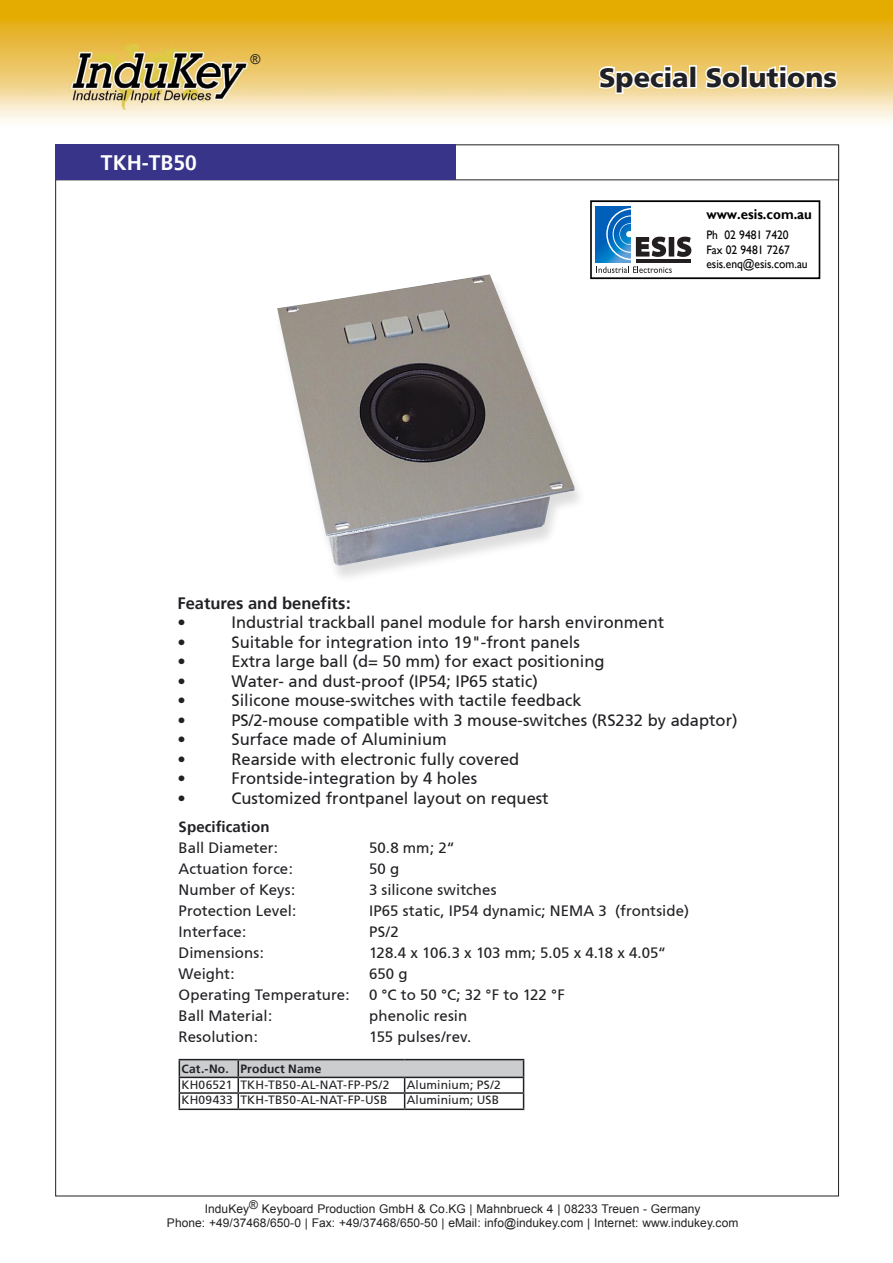
<style>
.page{position:relative;width:893px;height:1263px;background:#fff}
.page>*{position:absolute;margin:0;border:0;box-sizing:border-box;transform-origin:0 0}
.t1{font:900 27px "Frutiger 75";letter-spacing:-.005em;color:#212125}
.t2{font:700 21px "Frutiger 65";color:#fff}
.t3{font:16.5px "Frutiger 55 Roman";color:#212125}
.t4{font:700 16.5px "Frutiger 65";color:#212125}
.t5{font:15px "Frutiger 55 Roman";letter-spacing:.005em;color:#212125}
.t6{font:700 15px "Frutiger 65";letter-spacing:.005em;color:#212125}
.t7{font:700 14.1px "Gill Sans";color:#000;scale:.94 1}
.t8{font:13.5px "Arial";color:#212125}
.t9{font:12.3px/14.2px "Gill Sans";color:#000;scale:.94 1}
.t10{font:12px "Arial";letter-spacing:.005em;color:#212125}
.t11{font:12px "Frutiger 55 Roman";letter-spacing:.015em;color:#212125}
.t12{font:700 12px "Frutiger 65";letter-spacing:.015em;color:#212125}
</style>
<div class="page">
<img style="left:0;top:0;width:893px;height:122px">
<div style="left:55px;top:145px;width:401px;height:35px;background:#37348a"></div>
<svg style="left:596px;top:64px;width:95px;height:32px"></svg>
<div style="left:689px;top:65px;width:8px;height:23px;border:3px solid #fff"></div>
<svg style="left:703px;top:0;width:137px;height:91px;background:#ebc254"></svg>
<svg style="left:179px;top:1059px;width:345px;height:49px"></svg>
<hr style="left:179px;top:1108px;width:59px;height:2px;background:#212125">
<hr style="left:238px;top:1108px;width:167px;height:2px;background:#212125">
<hr style="left:405px;top:1108px;width:119px;height:2px;background:#212125">
<img style="left:277px;top:274px;width:297px;height:291px">
<div style="left:590px;top:200px;width:230px;height:79px;background:#fff;border:2px solid #000"></div>
<svg style="left:595px;top:206px;width:35px;height:56px"></svg>
<svg style="left:606px;top:208px;width:60px;height:52px"></svg>
<div style="left:669px;top:237px;width:5px;height:20px;background:#231f20"></div>
<svg style="left:677px;top:237px;width:14px;height:20px"></svg>
<hr style="left:636px;top:260px;width:54px;height:3px;background:#231f20">
<svg style="left:596px;top:266px;width:76px;height:7px"></svg>
<p class="t2" style="left:101px;top:150px;width:97px">TKH-TB50</p>
<p class="t8" style="left:250px;top:51px;width:11px">®</p>
<p class="t1" style="left:599px;top:61px;width:239px">Special Solutions</p>
<p class="t7" style="left:706px;top:206px;width:114px">www.esis.com.au</p>
<p class="t9" style="left:706px;top:228px;width:109px">Ph 02 9481 7420<br>Fax 02 9481 7267 esis.enq@esis.com.au</p>
<p class="t4" style="left:177px;top:593px;width:175px">Features and benefits:</p>
<p class="t3" style="left:177px;top:613px;width:10px">•</p>
<p class="t3" style="left:231px;top:613px;width:434px">Industrial trackball panel module for harsh environment</p>
<p class="t3" style="left:177px;top:632px;width:10px">•</p>
<p class="t3" style="left:231px;top:632px;width:350px">Suitable for integration into 19"-front panels</p>
<p class="t3" style="left:177px;top:652px;width:10px">•</p>
<p class="t3" style="left:231px;top:652px;width:374px">Extra large ball (d= 50 mm) for exact positioning</p>
<p class="t3" style="left:177px;top:671px;width:10px">•</p>
<p class="t3" style="left:231px;top:671px;width:308px">Water- and dust-proof (IP54; IP65 static)</p>
<p class="t3" style="left:177px;top:691px;width:10px">•</p>
<p class="t3" style="left:231px;top:691px;width:352px">Silicone mouse-switches with tactile feedback</p>
<p class="t3" style="left:177px;top:710px;width:10px">•</p>
<p class="t3" style="left:231px;top:710px;width:508px">PS/2-mouse compatible with 3 mouse-switches (RS232 by adaptor)</p>
<p class="t3" style="left:177px;top:730px;width:10px">•</p>
<p class="t3" style="left:231px;top:730px;width:217px">Surface made of Aluminium</p>
<p class="t3" style="left:177px;top:749px;width:10px">•</p>
<p class="t3" style="left:231px;top:749px;width:289px">Rearside with electronic fully covered</p>
<p class="t3" style="left:177px;top:769px;width:10px">•</p>
<p class="t3" style="left:231px;top:769px;width:247px">Frontside-integration by 4 holes</p>
<p class="t3" style="left:177px;top:788px;width:10px">•</p>
<p class="t3" style="left:231px;top:788px;width:319px">Customized frontpanel layout on request</p>
<p class="t6" style="left:179px;top:818px;width:92px">Specification</p>
<p class="t5" style="left:179px;top:839px;width:101px">Ball Diameter:</p>
<p class="t5" style="left:369px;top:839px;width:87px">50.8 mm; 2“</p>
<p class="t5" style="left:179px;top:860px;width:116px">Actuation force:</p>
<p class="t5" style="left:369px;top:860px;width:32px">50 g</p>
<p class="t5" style="left:179px;top:881px;width:118px">Number of Keys:</p>
<p class="t5" style="left:369px;top:881px;width:129px">3 silicone switches</p>
<p class="t5" style="left:179px;top:902px;width:119px">Protection Level:</p>
<p class="t5" style="left:369px;top:902px;width:322px">IP65 static, IP54 dynamic; NEMA 3 (frontside)</p>
<p class="t5" style="left:179px;top:923px;width:69px">Interface:</p>
<p class="t5" style="left:369px;top:923px;width:31px">PS/2</p>
<p class="t5" style="left:179px;top:944px;width:87px">Dimensions:</p>
<p class="t5" style="left:369px;top:944px;width:299px">128.4 x 106.3 x 103 mm; 5.05 x 4.18 x 4.05“</p>
<p class="t5" style="left:179px;top:965px;width:58px">Weight:</p>
<p class="t5" style="left:369px;top:965px;width:40px">650 g</p>
<p class="t5" style="left:179px;top:986px;width:173px">Operating Temperature:</p>
<p class="t5" style="left:369px;top:986px;width:197px">0 °C to 50 °C; 32 °F to 122 °F</p>
<p class="t5" style="left:179px;top:1007px;width:95px">Ball Material:</p>
<p class="t5" style="left:369px;top:1007px;width:100px">phenolic resin</p>
<p class="t5" style="left:179px;top:1028px;width:81px">Resolution:</p>
<p class="t5" style="left:369px;top:1028px;width:104px">155 pulses/rev.</p>
<p class="t12" style="left:181px;top:1062px;width:49px">Cat.-No.</p>
<p class="t12" style="left:240px;top:1062px;width:83px">Product Name</p>
<p class="t11" style="left:181px;top:1077px;width:52px">KH06521</p>
<p class="t11" style="left:240px;top:1077px;width:150px">TKH-TB50-AL-NAT-FP-PS/2</p>
<p class="t11" style="left:407px;top:1077px;width:96px">Aluminium; PS/2</p>
<p class="t11" style="left:181px;top:1093px;width:53px">KH09433</p>
<p class="t11" style="left:240px;top:1093px;width:149px">TKH-TB50-AL-NAT-FP-USB</p>
<p class="t11" style="left:407px;top:1093px;width:94px">Aluminium; USB</p>
<p class="t10" style="left:205px;top:1201px;width:497px">InduKey® Keyboard Production GmbH &amp; Co.KG | Mahnbrueck 4 | 08233 Treuen - Germany</p>
<p class="t10" style="left:167px;top:1215px;width:573px">Phone: +49/37468/650-0 | Fax: +49/37468/650-50 | eMail: info@indukey.com | Internet: www.indukey.com</p>
</div>
